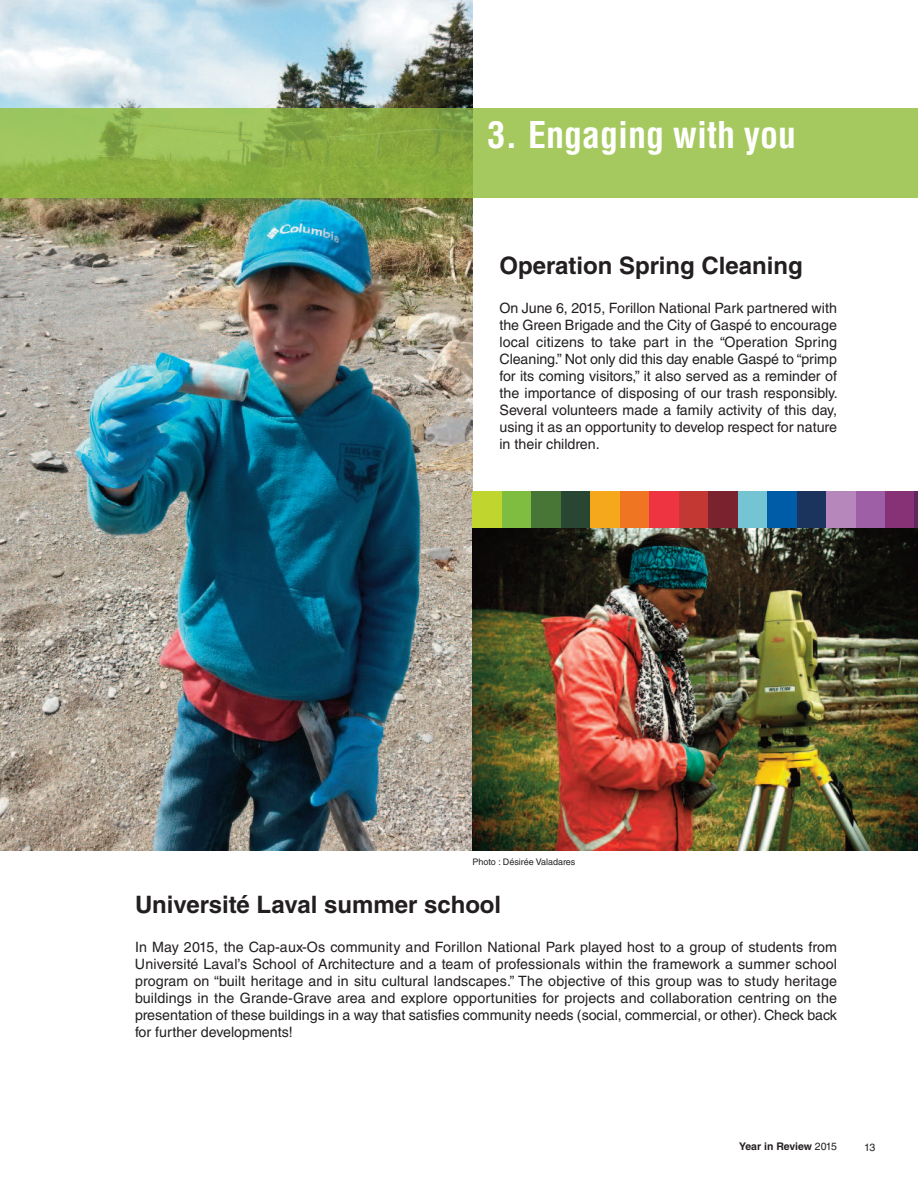
<style>
.page{position:relative;width:918px;height:1188px;background:#fff}
.page>*{position:absolute;margin:0;border:0;box-sizing:border-box;transform-origin:0 0}
.t1{font:700 condensed 36px "Helvetica LT Std";color:#fff}
.t2{font:700 24px "Helvetica LT Std";color:#231f20}
.t3{font:14.25px/17.1px "Helvetica LT Std";color:#231f20;text-align:justify}
.t4{font:700 10.5px "Helvetica LT Std";color:#231f20}
.t5{font:10.5px "Helvetica LT Std";color:#231f20}
.t6{font:9px "Helvetica LT Std";color:#231f20}
.s1{font-weight:400}
</style>
<div class="page">
<img style="left:0;top:0;width:472px;height:850px">
<img style="left:472px;top:527px;width:446px;height:324px">
<div style="left:472px;top:108px;width:446px;height:90px;background:#a6c95f"></div>
<img style="left:0;top:108px;width:472px;height:90px">
<div style="left:472px;top:491px;width:30px;height:36px;background:#c1d52f"></div>
<div style="left:502px;top:491px;width:29px;height:36px;background:#7fbd41"></div>
<div style="left:531px;top:491px;width:30px;height:36px;background:#487636"></div>
<div style="left:561px;top:491px;width:29px;height:36px;background:#294633"></div>
<div style="left:590px;top:491px;width:30px;height:36px;background:#f5a81c"></div>
<div style="left:620px;top:491px;width:29px;height:36px;background:#f07523"></div>
<div style="left:649px;top:491px;width:30px;height:36px;background:#ee3341"></div>
<div style="left:679px;top:491px;width:29px;height:36px;background:#c33832"></div>
<div style="left:708px;top:491px;width:30px;height:36px;background:#7a222e"></div>
<div style="left:738px;top:491px;width:29px;height:36px;background:#74c4d4"></div>
<div style="left:767px;top:491px;width:30px;height:36px;background:#015ca7"></div>
<div style="left:797px;top:491px;width:29px;height:36px;background:#1a345d"></div>
<div style="left:826px;top:491px;width:30px;height:36px;background:#b587ba"></div>
<div style="left:856px;top:491px;width:29px;height:36px;background:#9f5fa7"></div>
<div style="left:885px;top:491px;width:30px;height:36px;background:#873176"></div>
<hr style="left:915px;top:491px;width:3px;height:36px;background:#60265e">
<h1 class="t1" style="left:488px;top:121px;width:310px">3. Engaging with you</h1>
<h2 class="t2" style="left:500px;top:256px;width:305px">Operation Spring Cleaning</h2>
<p class="t3" style="left:499px;top:300px;width:340px">On June 6, 2015, Forillon National Park partnered with the Green Brigade and the City of Gaspé to encourage local citizens to take part in the “Operation Spring Cleaning.” Not only did this day enable Gaspé to “primp for its coming visitors,” it also served as a reminder of the importance of disposing of our trash responsibly.<br>Several volunteers made a family activity of this day, using it as an opportunity to develop respect for nature in their children.</p>
<p class="t6" style="left:472px;top:859px;width:104px">Photo : Désirée Valadares</p>
<h2 class="t2" style="left:135px;top:895px;width:368px">Université Laval summer school</h2>
<p class="t3" style="left:135px;top:939px;width:704px">In May 2015, the Cap-aux-Os community and Forillon National Park played host to a group of students from Université Laval’s School of Architecture and a team of professionals within the framework a summer school program on “built heritage and in situ cultural landscapes.” The objective of this group was to study heritage buildings in the Grande-Grave area and explore opportunities for projects and collaboration centring on the presentation of these buildings in a way that satisfies community needs (social, commercial, or other). Check back for further developments!</p>
<p class="t4" style="left:739px;top:1142px;width:99px">Year in Review <span class="s1">2015</span></p>
<p class="t5" style="left:864px;top:1143px;width:13px">13</p>
</div>
